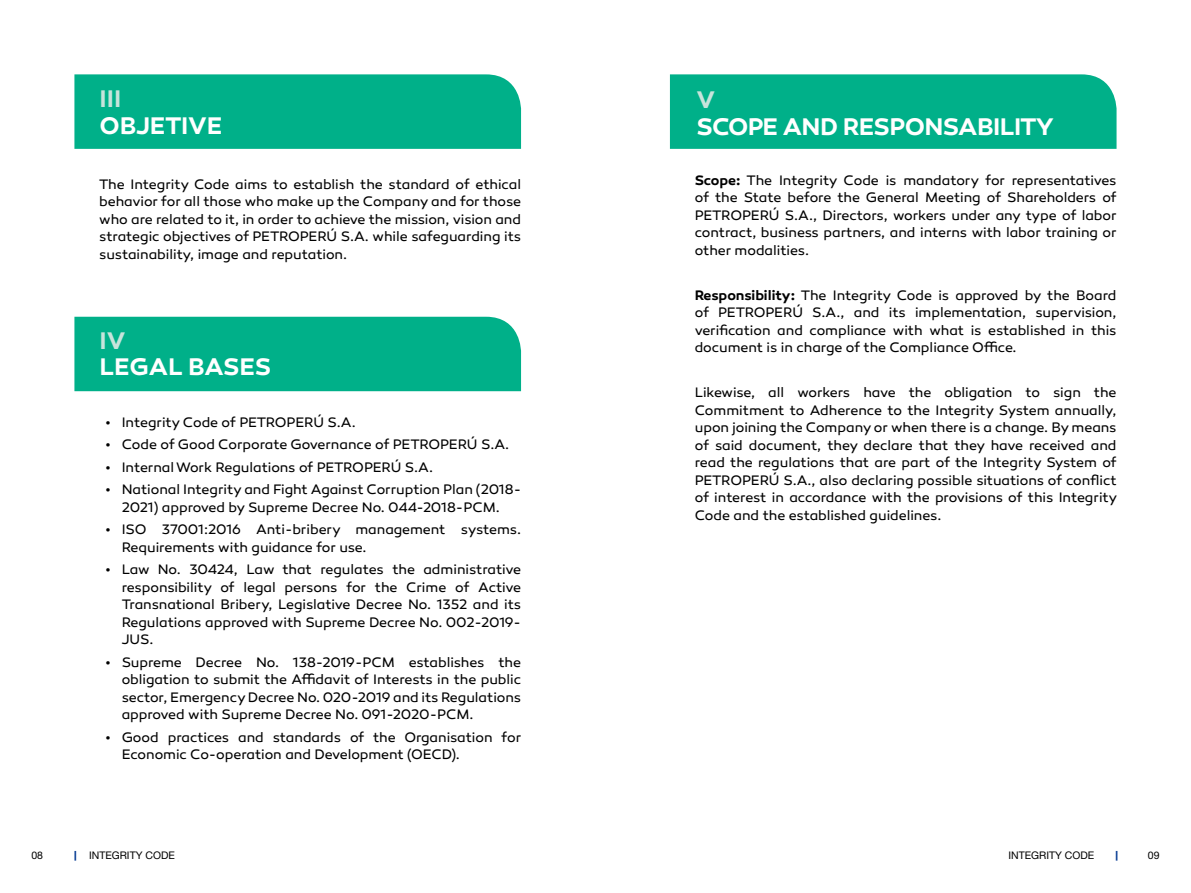
<style>
.page{position:relative;width:1191px;height:893px;background:#fff}
.page>*{position:absolute;margin:0;border:0;box-sizing:border-box;transform-origin:0 0}
.t1{font:600 24.5px "Canaro";letter-spacing:-.02em;color:#fff}
.t2{font:600 24.5px "Canaro";color:#c7e4db}
.t3{font:14px/17.5px "Canaro";letter-spacing:-.005em;color:#000;text-align:justify}
.t4{font:10.5px "Helvetica Neue LT Std";color:#000}
.s1{font-weight:600}
</style>
<div class="page">
<svg style="left:1115px;top:851px;width:2px;height:10px"></svg>
<svg style="left:74px;top:851px;width:2px;height:10px"></svg>
<div style="left:74px;top:74px;width:447px;height:75px;background:#00b089"></div>
<div style="left:74px;top:317px;width:447px;height:74px;background:#00b089"></div>
<div style="left:670px;top:74px;width:446px;height:75px;background:#00b089"></div>
<h1 class="t2" style="left:100px;top:84px;width:23px">III</h1>
<h1 class="t1" style="left:100px;top:110px;width:124px">OBJETIVE</h1>
<h1 class="t2" style="left:696px;top:85px;width:20px">V</h1>
<h1 class="t1" style="left:696px;top:111px;width:359px">SCOPE AND RESPONSABILITY</h1>
<p class="t3" style="left:99px;top:175px;width:423px">The Integrity Code aims to establish the standard of ethical behavior for all those who make up the Company and for those who are related to it, in order to achieve the mission, vision and strategic objectives of PETROPERÚ S.A. while safeguarding its sustainability, image and reputation.</p>
<p class="t3" style="left:694px;top:171px;width:423px"><span class="s1">Scope:</span> The Integrity Code is mandatory for representatives of the State before the General Meeting of Shareholders of PETROPERÚ S.A., Directors, workers under any type of labor contract, business partners, and interns with labor training or other modalities.</p>
<p class="t3" style="left:694px;top:286px;width:423px"><span class="s1">Responsibility:</span> The Integrity Code is approved by the Board of PETROPERÚ S.A., and its implementation, supervision, verification and compliance with what is established in this document is in charge of the Compliance Office.</p>
<p class="t3" style="left:694px;top:384px;width:424px">Likewise, all workers have the obligation to sign the Commitment to Adherence to the Integrity System annually, upon joining the Company or when there is a change. By means of said document, they declare that they have received and read the regulations that are part of the Integrity System of PETROPERÚ S.A., also declaring possible situations of conflict of interest in accordance with the provisions of this Integrity Code and the established guidelines.</p>
<h1 class="t2" style="left:100px;top:326px;width:27px">IV</h1>
<h1 class="t1" style="left:100px;top:352px;width:173px">LEGAL BASES</h1>
<p class="t3" style="left:106px;top:414px;width:251px">• Integrity Code of PETROPERÚ S.A.</p>
<p class="t3" style="left:106px;top:436px;width:405px">• Code of Good Corporate Governance of PETROPERÚ S.A.</p>
<p class="t3" style="left:106px;top:458px;width:329px">• Internal Work Regulations of PETROPERÚ S.A.</p>
<p class="t3" style="left:106px;top:481px;width:416px;text-align:center">• National Integrity and Fight Against Corruption Plan (2018-<br>2021) approved by Supreme Decree No. 044-2018-PCM.</p>
<p class="t3" style="left:122px;top:521px;width:401px;text-indent:-16px">• ISO 37001:2016 Anti-bribery management systems.<br>Requirements with guidance for use.</p>
<p class="t3" style="left:122px;top:561px;width:401px;text-indent:-16px">• Law No. 30424, Law that regulates the administrative responsibility of legal persons for the Crime of Active Transnational Bribery, Legislative Decree No. 1352 and its Regulations approved with Supreme Decree No. 002-2019- JUS.</p>
<p class="t3" style="left:122px;top:653px;width:401px;text-indent:-16px">• Supreme Decree No. 138-2019-PCM establishes the obligation to submit the Affidavit of Interests in the public sector, Emergency Decree No. 020-2019 and its Regulations approved with Supreme Decree No. 091-2020-PCM.</p>
<p class="t3" style="left:122px;top:728px;width:401px;text-indent:-16px">• Good practices and standards of the Organisation for<br>Economic Co-operation and Development (OECD).</p>
<p class="t4" style="left:31px;top:849px;width:13px">08</p>
<p class="t4" style="left:89px;top:849px;width:87px">INTEGRITY CODE</p>
<p class="t4" style="left:1008px;top:849px;width:87px">INTEGRITY CODE</p>
<p class="t4" style="left:1148px;top:849px;width:13px">09</p>
</div>
